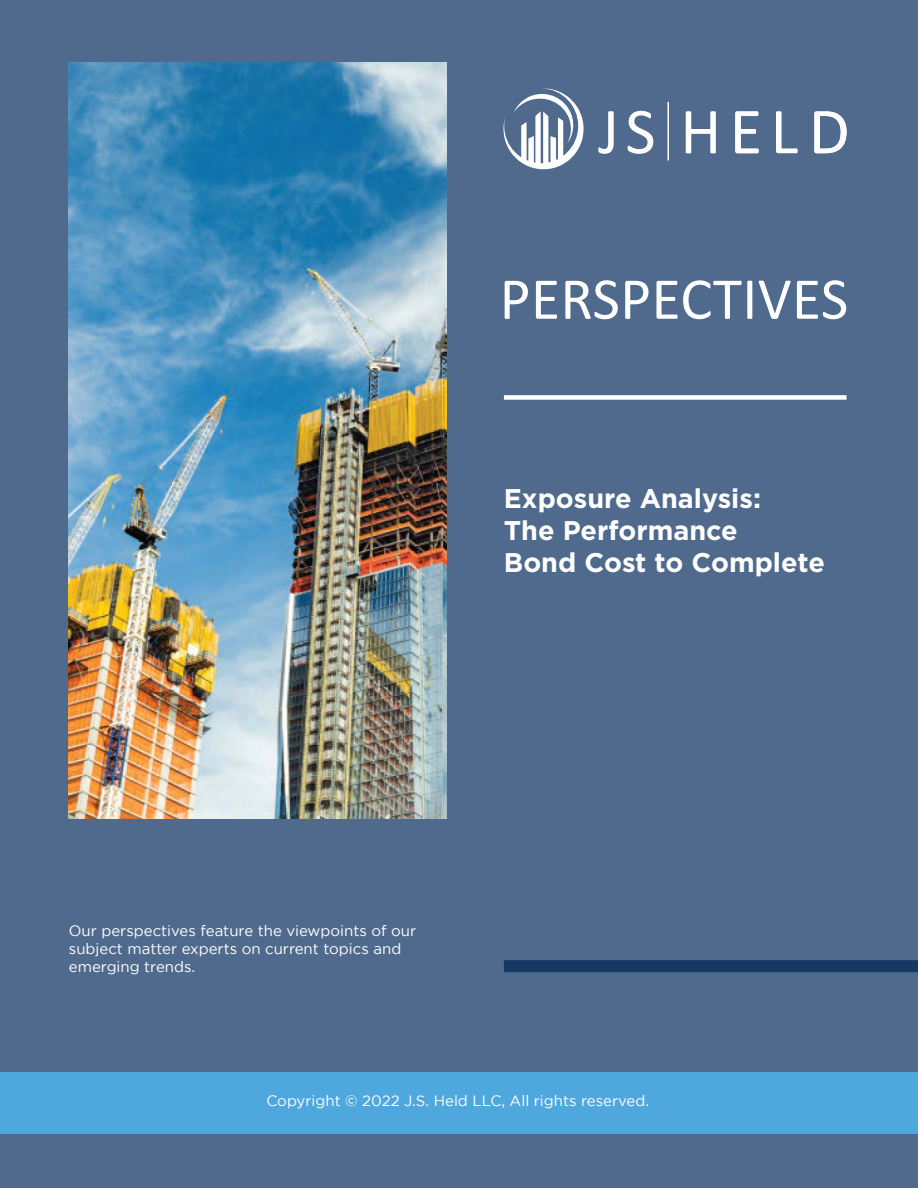
<style>
.page{position:relative;width:918px;height:1188px;background:#4f6a8d}
.page>*{position:absolute;margin:0;border:0;box-sizing:border-box;transform-origin:0 0}
.t1{font:60px "Calibri";letter-spacing:.005em;color:#fff}
.t2{font:700 27px/32.4px "Gotham";color:#fff}
.t3{font:15px/18px "Gotham";color:#fff}
</style>
<div class="page">
<div style="left:0;top:1072px;width:918px;height:62px;background:#4ea8de"></div>
<hr style="left:668px;top:102px;width:1px;height:58px;background:#fff">
<svg style="left:598px;top:111px;width:16px;height:43px"></svg>
<svg style="left:628px;top:111px;width:25px;height:43px"></svg>
<svg style="left:686px;top:111px;width:30px;height:42px"></svg>
<svg style="left:735px;top:111px;width:24px;height:42px"></svg>
<svg style="left:776px;top:111px;width:22px;height:42px"></svg>
<svg style="left:814px;top:111px;width:33px;height:42px"></svg>
<svg style="left:503px;top:88px;width:81px;height:81px"></svg>
<div style="left:504px;top:395px;width:343px;height:5px;background:#fff"></div>
<div style="left:504px;top:960px;width:414px;height:12px;background:#173863"></div>
<img style="left:69px;top:63px;width:377px;height:756px">
<h1 class="t1" style="left:500px;top:257px;width:350px">PERSPECTIVES</h1>
<h2 class="t2" style="left:504px;top:482px;width:323px">Exposure Analysis:<br>The Performance<br>Bond Cost to Complete</h2>
<p class="t3" style="left:69px;top:921px;width:349px">Our perspectives feature the viewpoints of our subject matter experts on current topics and emerging trends.</p>
<p class="t3" style="left:266px;top:1091px;width:384px">Copyright © 2022 J.S. Held LLC, All rights reserved.</p>
</div>
